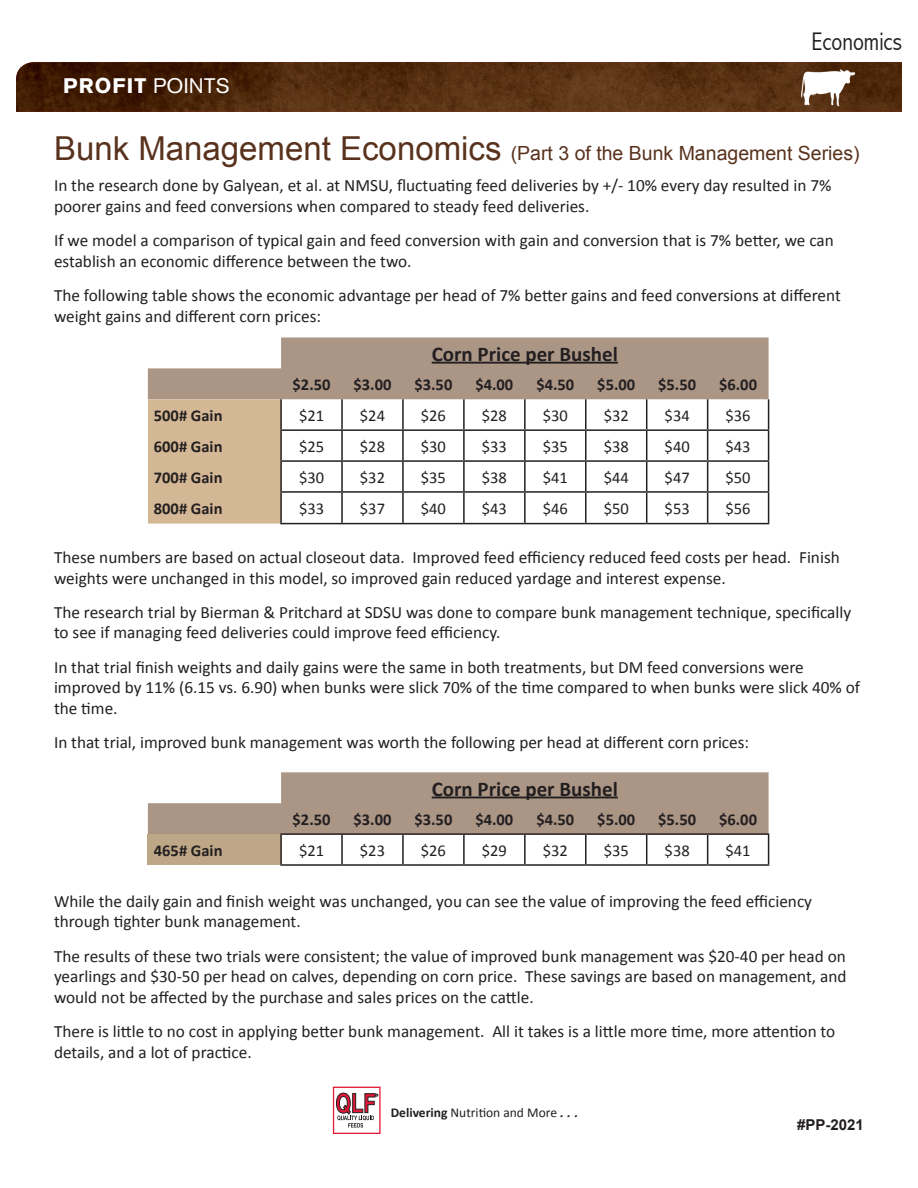
<style>
.page{position:relative;width:918px;height:1188px;background:#fff}
.page>*{position:absolute;margin:0;border:0;box-sizing:border-box;transform-origin:0 0}
.t1{font:300 condensed 25.5px "Abadi";color:#231f20}
.t2{font:700 21px "Calibri";color:#231f20}
.t3{font:700 21px "Akzidenz Grotesk BE";letter-spacing:.055em;color:#fff}
.Body_Text_3{font:19.5px "Arial";color:#59321d}
.t4{font:17.25px/20.7px "Calibri";color:#231f20}
.t5{font:700 16.5px "Calibri";color:#231f20}
.t6{font:16.5px "Calibri";color:#231f20}
.t7{font:700 15px "Arial";color:#231f20}
.t8{font:13.5px "Calibri";color:#231f20}
.s1{font-weight:400}
.s2{font-size:33px}
.s3{font-weight:700}
.s4{font-family:"Blacklight D"}
</style>
<div class="page">
<img style="left:16px;top:62px;width:886px;height:50px">
<svg style="left:336px;top:1093px;width:42px;height:35px"></svg>
<div style="left:333px;top:1087px;width:48px;height:47px;border:1px solid #e31837"></div>
<img style="left:791px;top:62px;width:73px;height:50px">
<svg style="left:148px;top:338px;width:621px;height:186px"></svg>
<hr style="left:280px;top:491px;width:62px;height:2px;background:#231f20">
<hr style="left:342px;top:491px;width:61px;height:2px;background:#231f20">
<hr style="left:341px;top:493px;width:2px;height:30px;background:#231f20">
<hr style="left:403px;top:491px;width:61px;height:2px;background:#231f20">
<hr style="left:402px;top:493px;width:2px;height:30px;background:#231f20">
<hr style="left:464px;top:491px;width:61px;height:2px;background:#231f20">
<hr style="left:463px;top:493px;width:2px;height:30px;background:#231f20">
<hr style="left:525px;top:491px;width:61px;height:2px;background:#231f20">
<hr style="left:524px;top:493px;width:2px;height:30px;background:#231f20">
<hr style="left:586px;top:491px;width:61px;height:2px;background:#231f20">
<hr style="left:585px;top:493px;width:2px;height:30px;background:#231f20">
<hr style="left:647px;top:491px;width:61px;height:2px;background:#231f20">
<hr style="left:646px;top:493px;width:1px;height:30px;background:#231f20">
<hr style="left:708px;top:491px;width:61px;height:2px;background:#231f20">
<hr style="left:707px;top:493px;width:1px;height:30px;background:#231f20">
<hr style="left:768px;top:493px;width:1px;height:30px;background:#231f20">
<hr style="left:280px;top:523px;width:62px;height:1px;background:#231f20">
<hr style="left:342px;top:523px;width:61px;height:1px;background:#231f20">
<hr style="left:403px;top:523px;width:61px;height:1px;background:#231f20">
<hr style="left:464px;top:523px;width:61px;height:1px;background:#231f20">
<hr style="left:525px;top:523px;width:61px;height:1px;background:#231f20">
<hr style="left:586px;top:523px;width:61px;height:1px;background:#231f20">
<hr style="left:647px;top:523px;width:61px;height:1px;background:#231f20">
<hr style="left:708px;top:523px;width:61px;height:1px;background:#231f20">
<hr style="left:280px;top:399px;width:2px;height:30px;background:#231f20">
<hr style="left:280px;top:431px;width:2px;height:29px;background:#231f20">
<hr style="left:280px;top:462px;width:2px;height:29px;background:#231f20">
<hr style="left:280px;top:493px;width:2px;height:30px;background:#231f20">
<hr style="left:432px;top:362px;width:186px;height:2px;background:#231f20">
<div style="left:148px;top:834px;width:133px;height:31px;background:#bda786"></div>
<svg style="left:148px;top:772px;width:621px;height:92px"></svg>
<hr style="left:280px;top:864px;width:62px;height:2px;background:#231f20">
<hr style="left:342px;top:864px;width:61px;height:2px;background:#231f20">
<hr style="left:403px;top:864px;width:61px;height:2px;background:#231f20">
<hr style="left:464px;top:864px;width:61px;height:2px;background:#231f20">
<hr style="left:525px;top:864px;width:61px;height:2px;background:#231f20">
<hr style="left:586px;top:864px;width:61px;height:2px;background:#231f20">
<hr style="left:647px;top:864px;width:61px;height:2px;background:#231f20">
<hr style="left:708px;top:864px;width:61px;height:2px;background:#231f20">
<hr style="left:432px;top:797px;width:186px;height:1px;background:#231f20">
<p class="t3" style="left:63px;top:74px;width:168px">PROFIT <span class="s1">POINTS</span></p>
<p class="t1" style="left:811px;top:27px;width:92px">Economics</p>
<p class="Body_Text_3" style="left:54px;top:140px;width:807px"><span class="s2">Bunk Management Economics</span> (Part 3 of the Bunk Management Series)</p>
<p class="t4" style="left:54px;top:175px;width:779px">In the research done by Galyean, et al. at NMSU, fluctuating feed deliveries by +/- 10% every day resulted in 7% poorer gains and feed conversions when compared to steady feed deliveries.</p>
<p class="t4" style="left:54px;top:230px;width:781px">If we model a comparison of typical gain and feed conversion with gain and conversion that is 7% better, we can establish an economic difference between the two.</p>
<p class="t4" style="left:54px;top:285px;width:788px">The following table shows the economic advantage per head of 7% better gains and feed conversions at different weight gains and different corn prices:</p>
<p class="t2" style="left:432px;top:341px;width:188px">Corn Price per Bushel</p>
<p class="t5" style="left:293px;top:374px;width:39px">$2.50</p>
<p class="t5" style="left:354px;top:374px;width:39px">$3.00</p>
<p class="t5" style="left:414px;top:374px;width:39px">$3.50</p>
<p class="t5" style="left:475px;top:374px;width:39px">$4.00</p>
<p class="t5" style="left:536px;top:374px;width:39px">$4.50</p>
<p class="t5" style="left:597px;top:374px;width:39px">$5.00</p>
<p class="t5" style="left:658px;top:374px;width:39px">$5.50</p>
<p class="t5" style="left:719px;top:374px;width:39px">$6.00</p>
<p class="t5" style="left:154px;top:405px;width:70px">500# Gain</p>
<p class="t6" style="left:299px;top:405px;width:27px">$21</p>
<p class="t6" style="left:360px;top:405px;width:27px">$24</p>
<p class="t6" style="left:421px;top:405px;width:27px">$26</p>
<p class="t6" style="left:482px;top:405px;width:27px">$28</p>
<p class="t6" style="left:543px;top:405px;width:27px">$30</p>
<p class="t6" style="left:604px;top:405px;width:27px">$32</p>
<p class="t6" style="left:665px;top:405px;width:27px">$34</p>
<p class="t6" style="left:726px;top:405px;width:27px">$36</p>
<p class="t5" style="left:154px;top:436px;width:70px">600# Gain</p>
<p class="t6" style="left:299px;top:436px;width:27px">$25</p>
<p class="t6" style="left:360px;top:436px;width:27px">$28</p>
<p class="t6" style="left:421px;top:436px;width:27px">$30</p>
<p class="t6" style="left:482px;top:436px;width:27px">$33</p>
<p class="t6" style="left:543px;top:436px;width:27px">$35</p>
<p class="t6" style="left:604px;top:436px;width:27px">$38</p>
<p class="t6" style="left:665px;top:436px;width:27px">$40</p>
<p class="t6" style="left:726px;top:436px;width:27px">$43</p>
<p class="t5" style="left:154px;top:467px;width:70px">700# Gain</p>
<p class="t6" style="left:299px;top:467px;width:27px">$30</p>
<p class="t6" style="left:360px;top:467px;width:27px">$32</p>
<p class="t6" style="left:421px;top:467px;width:27px">$35</p>
<p class="t6" style="left:482px;top:467px;width:27px">$38</p>
<p class="t6" style="left:543px;top:467px;width:27px">$41</p>
<p class="t6" style="left:604px;top:467px;width:27px">$44</p>
<p class="t6" style="left:665px;top:467px;width:27px">$47</p>
<p class="t6" style="left:726px;top:467px;width:27px">$50</p>
<p class="t5" style="left:154px;top:498px;width:70px">800# Gain</p>
<p class="t6" style="left:299px;top:498px;width:27px">$33</p>
<p class="t6" style="left:360px;top:498px;width:27px">$37</p>
<p class="t6" style="left:421px;top:498px;width:27px">$40</p>
<p class="t6" style="left:482px;top:498px;width:27px">$43</p>
<p class="t6" style="left:543px;top:498px;width:27px">$46</p>
<p class="t6" style="left:604px;top:498px;width:27px">$50</p>
<p class="t6" style="left:665px;top:498px;width:27px">$53</p>
<p class="t6" style="left:726px;top:498px;width:27px">$56</p>
<p class="t4" style="left:54px;top:547px;width:787px">These numbers are based on actual closeout data. Improved feed efficiency reduced feed costs per head. Finish weights were unchanged in this model, so improved gain reduced yardage and interest expense.</p>
<p class="t4" style="left:54px;top:602px;width:799px">The research trial by Bierman &amp; Pritchard at SDSU was done to compare bunk management technique, specifically to see if managing feed deliveries could improve feed efficiency.</p>
<p class="t4" style="left:54px;top:657px;width:808px">In that trial finish weights and daily gains were the same in both treatments, but DM feed conversions were improved by 11% (6.15 vs. 6.90) when bunks were slick 70% of the time compared to when bunks were slick 40% of the time.</p>
<p class="t4" style="left:54px;top:732px;width:697px">In that trial, improved bunk management was worth the following per head at different corn prices:</p>
<p class="t2" style="left:432px;top:776px;width:188px">Corn Price per Bushel</p>
<p class="t5" style="left:293px;top:809px;width:39px">$2.50</p>
<p class="t5" style="left:354px;top:809px;width:39px">$3.00</p>
<p class="t5" style="left:414px;top:809px;width:39px">$3.50</p>
<p class="t5" style="left:475px;top:809px;width:39px">$4.00</p>
<p class="t5" style="left:536px;top:809px;width:39px">$4.50</p>
<p class="t5" style="left:597px;top:809px;width:39px">$5.00</p>
<p class="t5" style="left:658px;top:809px;width:39px">$5.50</p>
<p class="t5" style="left:719px;top:809px;width:39px">$6.00</p>
<p class="t5" style="left:154px;top:840px;width:70px">465# Gain</p>
<p class="t6" style="left:299px;top:840px;width:27px">$21</p>
<p class="t6" style="left:360px;top:840px;width:27px">$23</p>
<p class="t6" style="left:421px;top:840px;width:27px">$26</p>
<p class="t6" style="left:482px;top:840px;width:27px">$29</p>
<p class="t6" style="left:543px;top:840px;width:27px">$32</p>
<p class="t6" style="left:604px;top:840px;width:27px">$35</p>
<p class="t6" style="left:665px;top:840px;width:27px">$38</p>
<p class="t6" style="left:726px;top:840px;width:27px">$41</p>
<p class="t4" style="left:54px;top:891px;width:760px">While the daily gain and finish weight was unchanged, you can see the value of improving the feed efficiency through tighter bunk management.</p>
<p class="t4" style="left:54px;top:946px;width:794px;text-align:justify">The results of these two trials were consistent; the value of improved bunk management was $20-40 per head on yearlings and $30-50 per head on calves, depending on corn price. These savings are based on management, and would not be affected by the purchase and sales prices on the cattle.</p>
<p class="t4" style="left:54px;top:1021px;width:783px">There is little to no cost in applying better bunk management. All it takes is a little more time, more attention to details, and a lot of practice.</p>
<p class="t8" style="left:391px;top:1104px;width:189px"><span class="s3">Delivering</span> Nutrition and More <span class="s4">. . .</span></p>
<p class="t7" style="left:797px;top:1115px;width:68px">#PP-2021</p>
</div>
